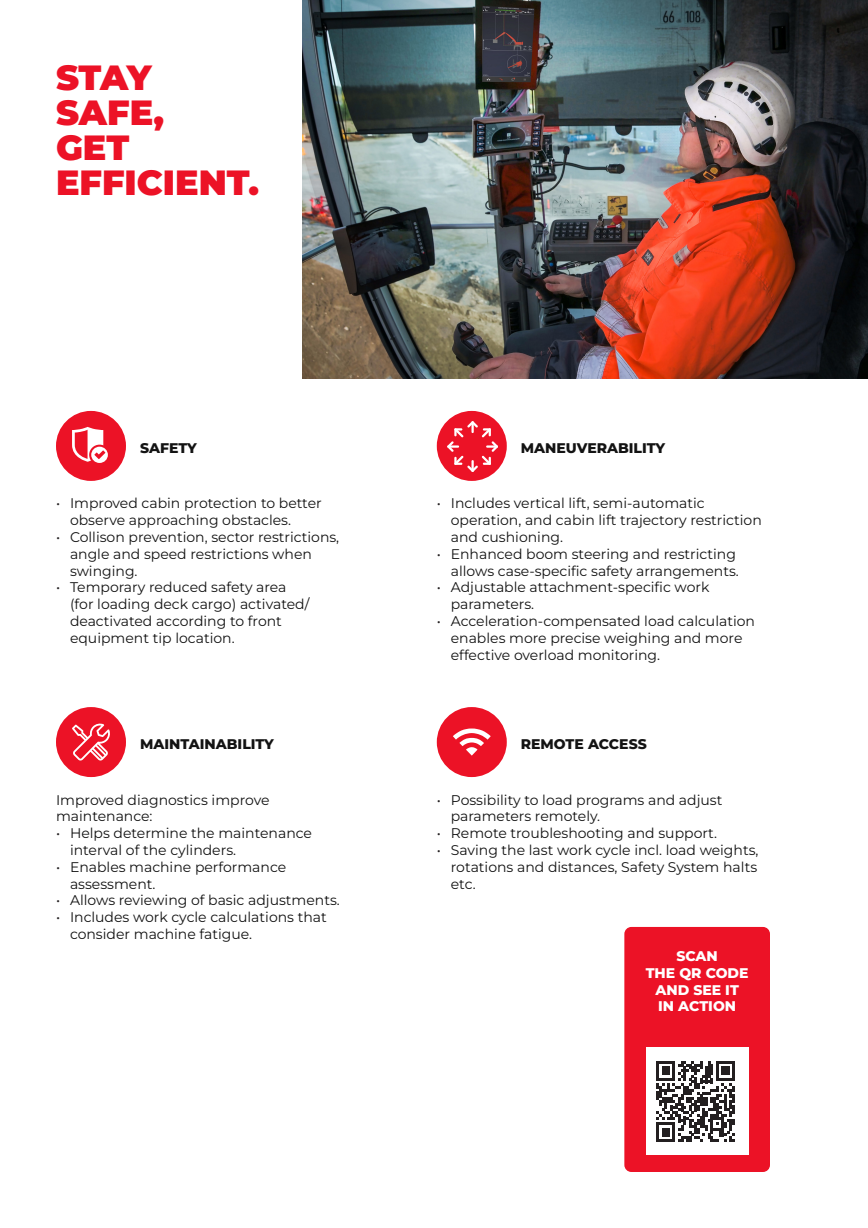
<style>
.page{position:relative;width:868px;height:1228px;background:#fff}
.page>*{position:absolute;margin:0;border:0;box-sizing:border-box;transform-origin:0 0}
.t1{font:900 35px/35px "Montserrat";color:#ec1226}
.Bullet{font:14px/16.8px "Montserrat";color:#131313}
.t2{font:800 14px "Montserrat";color:#131313}
.t3{font:800 14px "Montserrat";color:#fff}
.s1{color:#231f20}
</style>
<div class="page">
<div style="left:624px;top:927px;width:146px;height:245px;background:#ec1226;border-radius:7px"></div>
<div style="left:646px;top:1047px;width:103px;height:107px;background:#fff"></div>
<svg style="left:656px;top:1061px;width:79px;height:81px"></svg>
<div style="left:56px;top:411px;width:70px;height:70px;background:#ec1226;border-radius:50%"></div>
<svg style="left:72px;top:427px;width:36px;height:36px"></svg>
<div style="left:56px;top:707px;width:70px;height:70px;background:#ec1226;border-radius:50%"></div>
<svg style="left:72px;top:723px;width:38px;height:37px"></svg>
<div style="left:437px;top:411px;width:70px;height:70px;background:#ec1226;border-radius:50%"></div>
<svg style="left:447px;top:421px;width:51px;height:51px"></svg>
<div style="left:437px;top:707px;width:70px;height:70px;background:#ec1226;border-radius:50%"></div>
<svg style="left:453px;top:728px;width:38px;height:28px"></svg>
<img style="left:302px;top:0;width:566px;height:378px">
<p class="t1" style="left:56px;top:58px;width:97px">STAY</p>
<p class="t1" style="left:56px;top:93px;width:110px">SAFE,</p>
<p class="t1" style="left:56px;top:128px;width:205px">GET<br>EFFICIENT.</p>
<p class="t2" style="left:140px;top:437px;width:58px">SAFETY</p>
<p class="Bullet" style="left:70px;top:495px;width:253px;text-indent:-14px"><span class="s1">•</span> Improved cabin protection to better observe approaching obstacles.</p>
<p class="Bullet" style="left:70px;top:528px;width:271px;text-indent:-14px"><span class="s1">•</span> Collison prevention, sector restrictions, angle and speed restrictions when swinging.</p>
<p class="Bullet" style="left:70px;top:579px;width:241px;text-indent:-14px"><span class="s1">•</span> Temporary reduced safety area (for loading deck cargo) activated/ deactivated according to front equipment tip location.</p>
<p class="t2" style="left:140px;top:733px;width:135px">MAINTAINABILITY</p>
<p class="Bullet" style="left:56px;top:791px;width:215px">Improved diagnostics improve maintenance:</p>
<p class="Bullet" style="left:70px;top:824px;width:244px;text-indent:-14px"><span class="s1">•</span> Helps determine the maintenance interval of the cylinders.</p>
<p class="Bullet" style="left:70px;top:858px;width:218px;text-indent:-14px"><span class="s1">•</span> Enables machine performance assessment.</p>
<p class="Bullet" style="left:56px;top:891px;width:285px"><span class="s1">•</span> Allows reviewing of basic adjustments.</p>
<p class="Bullet" style="left:70px;top:908px;width:258px;text-indent:-14px"><span class="s1">•</span> Includes work cycle calculations that consider machine fatigue.</p>
<p class="t2" style="left:521px;top:437px;width:146px">MANEUVERABILITY</p>
<p class="Bullet" style="left:451px;top:495px;width:313px;text-indent:-14px"><span class="s1">•</span> Includes vertical lift, semi-automatic operation, and cabin lift trajectory restriction and cushioning.</p>
<p class="Bullet" style="left:437px;top:545px;width:304px;text-align:right"><span class="s1">•</span> Enhanced boom steering and restricting allows case-specific safety arrangements.</p>
<p class="Bullet" style="left:451px;top:579px;width:260px;text-indent:-14px"><span class="s1">•</span> Adjustable attachment-specific work parameters.</p>
<p class="Bullet" style="left:451px;top:612px;width:306px;text-indent:-14px"><span class="s1">•</span> Acceleration-compensated load calculation enables more precise weighing and more effective overload monitoring.</p>
<p class="t2" style="left:521px;top:733px;width:128px">REMOTE ACCESS</p>
<p class="Bullet" style="left:451px;top:791px;width:273px;text-indent:-14px"><span class="s1">•</span> Possibility to load programs and adjust parameters remotely.</p>
<p class="Bullet" style="left:437px;top:824px;width:282px"><span class="s1">•</span> Remote troubleshooting and support.</p>
<p class="Bullet" style="left:451px;top:841px;width:309px;text-align:justify;text-indent:-14px"><span class="s1">•</span> Saving the last work cycle incl. load weights, rotations and distances, Safety System halts etc.</p>
<p class="t3" style="left:676px;top:946px;width:43px">SCAN</p>
<p class="t3" style="left:646px;top:962px;width:104px">THE QR CODE</p>
<p class="t3" style="left:655px;top:979px;width:85px">AND SEE IT</p>
<p class="t3" style="left:658px;top:996px;width:79px">IN ACTION</p>
</div>
